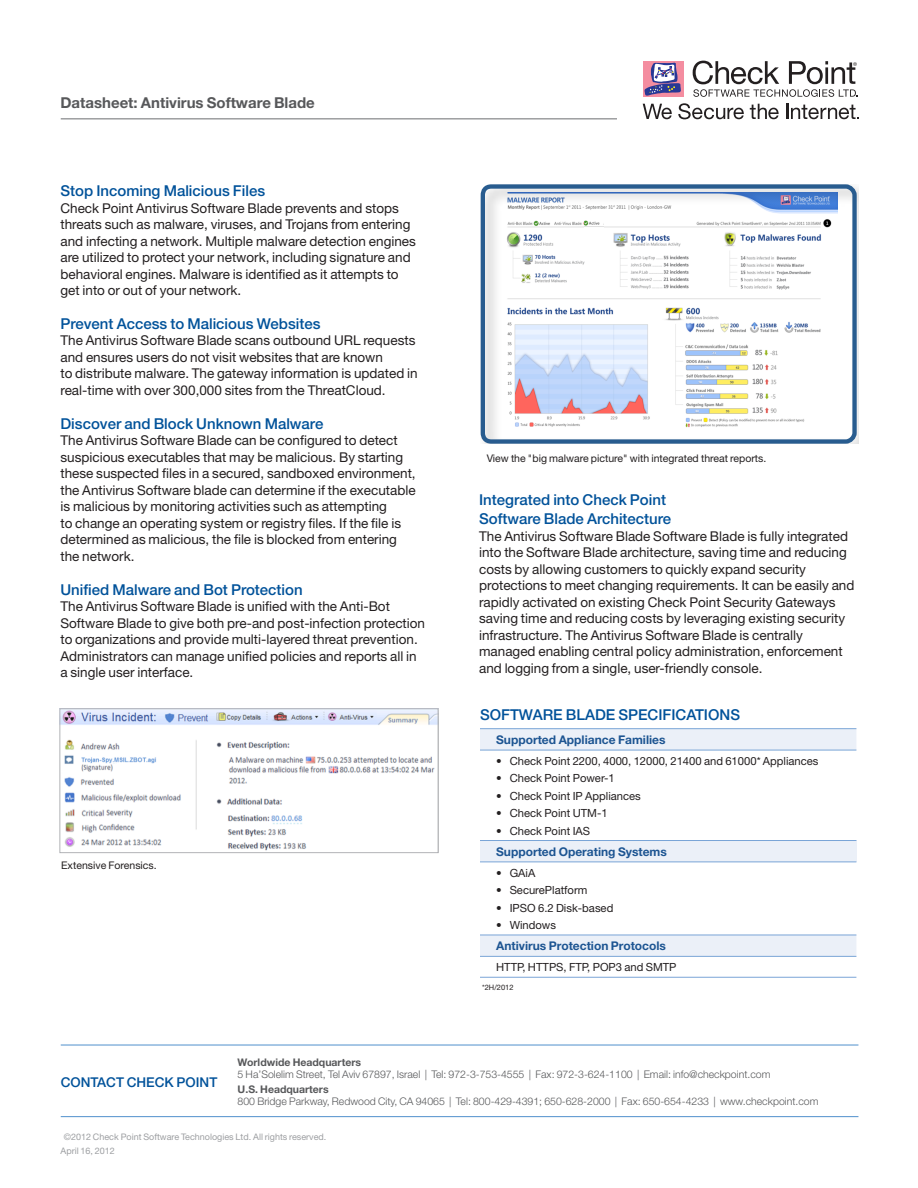
<style>
.page{position:relative;width:918px;height:1188px;background:#fff}
.page>*{position:absolute;margin:0;border:0;box-sizing:border-box;transform-origin:0 0}
.Subhead_1{font:500 15px/18.8px "Helvetica Neue";color:#01529a}
.t1{font:700 15px "Helvetica Neue";color:#57585a}
.Body_Copy{font:13.5px/16.5px "Helvetica Neue";color:#231f20}
.Contact_Check_Point{font:500 13.5px "Helvetica Neue";color:#01529a}
.table_head{font:700 12px "Helvetica Neue";color:#1d5592}
.table_body_2{font:11.25px "Helvetica Neue";color:#231f20}
.headquarters_address{font:300 10.5px "Helvetica Neue";color:#57585a}
.Body_Copy-2{font:10.5px "Helvetica Neue";color:#231f20}
.address_header{font:700 10.5px "Helvetica Neue";color:#57585a}
.Legal{font:9px "Helvetica Neue";color:#9d9fa2}
.Body_bulleted{font:7.5px "Helvetica Neue";color:#231f20}
</style>
<div class="page">
<hr style="left:61px;top:118px;width:556px;height:1px;background:#6c6d70">
<div style="left:643px;top:61px;width:41px;height:35px;background:#f48da0"></div>
<svg style="left:644px;top:63px;width:37px;height:33px"></svg>
<svg style="left:643px;top:104px;width:29px;height:15px"></svg>
<svg style="left:678px;top:103px;width:66px;height:16px"></svg>
<svg style="left:750px;top:104px;width:29px;height:15px"></svg>
<svg style="left:786px;top:104px;width:72px;height:15px"></svg>
<svg style="left:693px;top:61px;width:165px;height:36px"></svg>
<hr style="left:61px;top:1116px;width:797px;height:1px;background:#5090cc">
<hr style="left:61px;top:1045px;width:797px;height:1px;background:#5090cc">
<img style="left:62px;top:711px;width:374px;height:140px">
<div style="left:60px;top:709px;width:378px;height:144px;border:1px solid #b2b3b7"></div>
<svg style="left:480px;top:729px;width:376px;height:227px"></svg>
<div style="left:480px;top:841px;width:376px;height:21px;background:#ebf0f8"></div>
<hr style="left:480px;top:750px;width:376px;height:1px;background:#7aa5d7">
<hr style="left:480px;top:956px;width:376px;height:1px;background:#7aa5d7">
<hr style="left:480px;top:840px;width:376px;height:1px;background:#7aa5d7">
<hr style="left:480px;top:728px;width:376px;height:1px;background:#7aa5d7">
<hr style="left:480px;top:935px;width:376px;height:1px;background:#7aa5d7">
<hr style="left:480px;top:862px;width:376px;height:1px;background:#7aa5d7">
<hr style="left:480px;top:977px;width:376px;height:1px;background:#7aa5d7">
<img style="left:481px;top:187px;width:378px;height:257px">
<div style="left:481px;top:184px;width:376px;height:260px;border:4px solid #285c8f;border-radius:9px"></div>
<img style="left:504px;top:284px;width:340px;height:160px">
<img style="left:584px;top:219px;width:20px;height:9px">
<p class="t1" style="left:61px;top:94px;width:256px">Datasheet: Antivirus Software Blade</p>
<p class="Subhead_1" style="left:60px;top:181px;width:206px">Stop Incoming Malicious Files</p>
<p class="Body_Copy" style="left:60px;top:199px;width:357px">Check Point Antivirus Software Blade prevents and stops threats such as malware, viruses, and Trojans from entering and infecting a network. Multiple malware detection engines are utilized to protect your network, including signature and behavioral engines. Malware is identified as it attempts to get into or out of your network.</p>
<p class="Subhead_1" style="left:60px;top:314px;width:262px">Prevent Access to Malicious Websites</p>
<p class="Body_Copy" style="left:60px;top:332px;width:359px">The Antivirus Software Blade scans outbound URL requests and ensures users do not visit websites that are known<br>to distribute malware. The gateway information is updated in real-time with over 300,000 sites from the ThreatCloud.</p>
<p class="Subhead_1" style="left:60px;top:414px;width:264px">Discover and Block Unknown Malware</p>
<p class="Body_Copy" style="left:60px;top:432px;width:357px">The Antivirus Software Blade can be configured to detect suspicious executables that may be malicious. By starting these suspected files in a secured, sandboxed environment, the Antivirus Software blade can determine if the executable is malicious by monitoring activities such as attempting<br>to change an operating system or registry files. If the file is determined as malicious, the file is blocked from entering the network.</p>
<p class="Subhead_1" style="left:60px;top:580px;width:244px">Unified Malware and Bot Protection</p>
<p class="Body_Copy" style="left:60px;top:598px;width:366px">The Antivirus Software Blade is unified with the Anti-Bot Software Blade to give both pre-and post-infection protection to organizations and provide multi-layered threat prevention.<br>Administrators can manage unified policies and reports all in a single user interface.</p>
<p class="Body_Copy-2" style="left:61px;top:859px;width:97px">Extensive Forensics.</p>
<p class="Body_Copy-2" style="left:487px;top:452px;width:281px">View the "big malware picture" with integrated threat reports.</p>
<p class="Subhead_1" style="left:479px;top:491px;width:194px">Integrated into Check Point<br>Software Blade Architecture</p>
<p class="Body_Copy" style="left:479px;top:527px;width:377px">The Antivirus Software Blade Software Blade is fully integrated into the Software Blade architecture, saving time and reducing costs by allowing customers to quickly expand security protections to meet changing requirements. It can be easily and rapidly activated on existing Check Point Security Gateways saving time and reducing costs by leveraging existing security infrastructure. The Antivirus Software Blade is centrally managed enabling central policy administration, enforcement and logging from a single, user-friendly console.</p>
<p class="Subhead_1" style="left:480px;top:705px;width:262px">SOFTWARE BLADE SPECIFICATIONS</p>
<p class="table_head" style="left:496px;top:732px;width:171px">Supported Appliance Families</p>
<p class="table_body_2" style="left:496px;top:754px;width:324px">• Check Point 2200, 4000, 12000, 21400 and 61000* Appliances</p>
<p class="table_body_2" style="left:496px;top:772px;width:120px">• Check Point Power-1</p>
<p class="table_body_2" style="left:496px;top:789px;width:146px">• Check Point IP Appliances</p>
<p class="table_body_2" style="left:496px;top:806px;width:113px">• Check Point UTM-1</p>
<p class="table_body_2" style="left:496px;top:824px;width:96px">• Check Point IAS</p>
<p class="table_head" style="left:496px;top:844px;width:172px">Supported Operating Systems</p>
<p class="table_body_2" style="left:496px;top:866px;width:41px">• GAiA</p>
<p class="table_body_2" style="left:496px;top:883px;width:93px">• SecurePlatform</p>
<p class="table_body_2" style="left:496px;top:901px;width:119px">• IPSO 6.2 Disk-based</p>
<p class="table_body_2" style="left:496px;top:918px;width:61px">• Windows</p>
<p class="table_head" style="left:496px;top:939px;width:171px">Antivirus Protection Protocols</p>
<p class="table_body_2" style="left:496px;top:961px;width:182px">HTTP, HTTPS, FTP, POP3 and SMTP</p>
<p class="Body_bulleted" style="left:482px;top:983px;width:33px">*2H/2012</p>
<p class="Contact_Check_Point" style="left:61px;top:1074px;width:158px">CONTACT CHECK POINT</p>
<p class="address_header" style="left:238px;top:1056px;width:125px">Worldwide Headquarters</p>
<p class="headquarters_address" style="left:238px;top:1068px;width:534px">5 Ha’Solelim Street, Tel Aviv 67897, Israel | Tel: 972-3-753-4555 | Fax: 972-3-624-1100 | Email: info@checkpoint.com</p>
<p class="address_header" style="left:238px;top:1083px;width:93px">U.S. Headquarters</p>
<p class="headquarters_address" style="left:238px;top:1095px;width:582px">800 Bridge Parkway, Redwood City, CA 94065 | Tel: 800-429-4391; 650-628-2000 | Fax: 650-654-4233 | www.checkpoint.com</p>
<p class="Legal" style="left:64px;top:1131px;width:264px">©2012 Check Point Software Technologies Ltd. All rights reserved.</p>
<p class="Legal" style="left:61px;top:1146px;width:56px">April 16, 2012</p>
</div>
